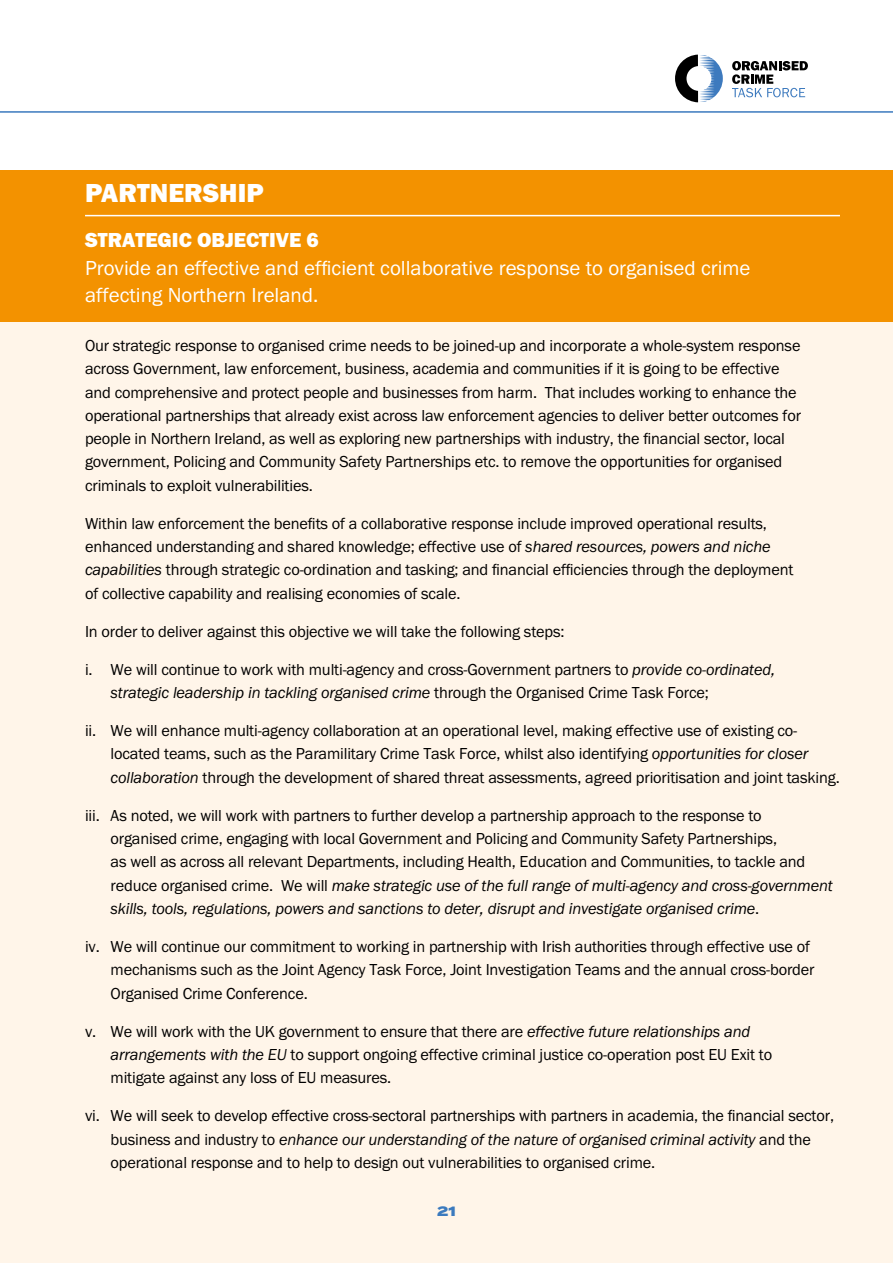
<style>
.page{position:relative;width:893px;height:1263px;background:#fff}
.page>*{position:absolute;margin:0;border:0;box-sizing:border-box;transform-origin:0 0}
.H3_-_Sub_Head{font:27px "Franklin Gothic URW Hea";color:#fff}
.P_-_Leadin{font:21px/27.8px "Franklin Gothic URW Boo";color:#fff}
.P_-_Leadin-2{font:21px "Franklin Gothic URW Hea";color:#fff}
.P_-_Body{font:16.5px/23.2px "Franklin Gothic URW Boo";letter-spacing:-.01em;color:#000}
.t1{font:800 13.5px "Termina";color:#3b7abe}
.s1{font-family:"Franklin Gothic URW Boo Ita"}
</style>
<div class="page">
<div style="left:0;top:209px;width:893px;height:1054px;background:#fff5e9"></div>
<div style="left:0;top:170px;width:893px;height:152px;background:#f39200"></div>
<hr style="left:85px;top:215px;width:755px;height:1px;background:#fff">
<svg style="left:0;top:54px;width:893px;height:59px"></svg>
<h3 class="H3_-_Sub_Head" style="left:85px;top:176px;width:180px">PARTNERSHIP</h3>
<p class="P_-_Leadin-2" style="left:85px;top:226px;width:235px">STRATEGIC OBJECTIVE 6</p>
<p class="P_-_Leadin" style="left:85px;top:253px;width:667px">Provide an effective and efficient collaborative response to organised crime affecting Northern Ireland.</p>
<p class="P_-_Body" style="left:85px;top:334px;width:717px">Our strategic response to organised crime needs to be joined-up and incorporate a whole-system response across Government, law enforcement, business, academia and communities if it is going to be effective and comprehensive and protect people and businesses from harm. That includes working to enhance the operational partnerships that already exist across law enforcement agencies to deliver better outcomes for people in Northern Ireland, as well as exploring new partnerships with industry, the financial sector, local government, Policing and Community Safety Partnerships etc. to remove the opportunities for organised criminals to exploit vulnerabilities.</p>
<p class="P_-_Body" style="left:85px;top:511px;width:710px">Within law enforcement the benefits of a collaborative response include improved operational results, enhanced understanding and shared knowledge; effective use of <span class="s1">shared resources, powers and niche capabilities</span> through strategic co-ordination and tasking; and financial efficiencies through the deployment of collective capability and realising economies of scale.</p>
<p class="P_-_Body" style="left:85px;top:619px;width:481px">In order to deliver against this objective we will take the following steps:</p>
<p class="P_-_Body" style="left:111px;top:657px;width:666px;text-indent:-26px">i. We will continue to work with multi-agency and cross-Government partners to <span class="s1">provide co-ordinated, strategic leadership in tackling organised crime</span> through the Organised Crime Task Force;</p>
<p class="P_-_Body" style="left:111px;top:719px;width:731px;text-indent:-26px">ii. We will enhance multi-agency collaboration at an operational level, making effective use of existing co&shy;located teams, such as the Paramilitary Crime Task Force, whilst also identifying <span class="s1">opportunities for closer collaboration</span> through the development of shared threat assessments, agreed prioritisation and joint tasking.</p>
<p class="P_-_Body" style="left:111px;top:803px;width:724px;text-indent:-26px">iii. As noted, we will work with partners to further develop a partnership approach to the response to<br>organised crime, engaging with local Government and Policing and Community Safety Partnerships,<br>as well as across all relevant Departments, including Health, Education and Communities, to tackle and reduce organised crime. We will <span class="s1">make strategic use of the full range of multi-agency and cross-government skills, tools, regulations, powers and sanctions to deter, disrupt and investigate organised crime</span>.</p>
<p class="P_-_Body" style="left:111px;top:934px;width:706px;text-indent:-26px">iv. We will continue our commitment to working in partnership with Irish authorities through effective use of mechanisms such as the Joint Agency Task Force, Joint Investigation Teams and the annual cross-border<br>Organised Crime Conference.</p>
<p class="P_-_Body" style="left:111px;top:1019px;width:663px;text-indent:-26px">v. We will work with the UK government to ensure that there are <span class="s1">effective future relationships and arrangements with the EU</span> to support ongoing effective criminal justice co-operation post EU Exit to mitigate against any loss of EU measures.</p>
<p class="P_-_Body" style="left:111px;top:1104px;width:725px;text-indent:-26px">vi. We will seek to develop effective cross-sectoral partnerships with partners in academia, the financial sector, business and industry to <span class="s1">enhance our understanding of the nature of organised criminal activity</span> and the operational response and to help to design out vulnerabilities to organised crime.</p>
<p class="t1" style="left:437px;top:1201px;width:20px">21</p>
</div>
